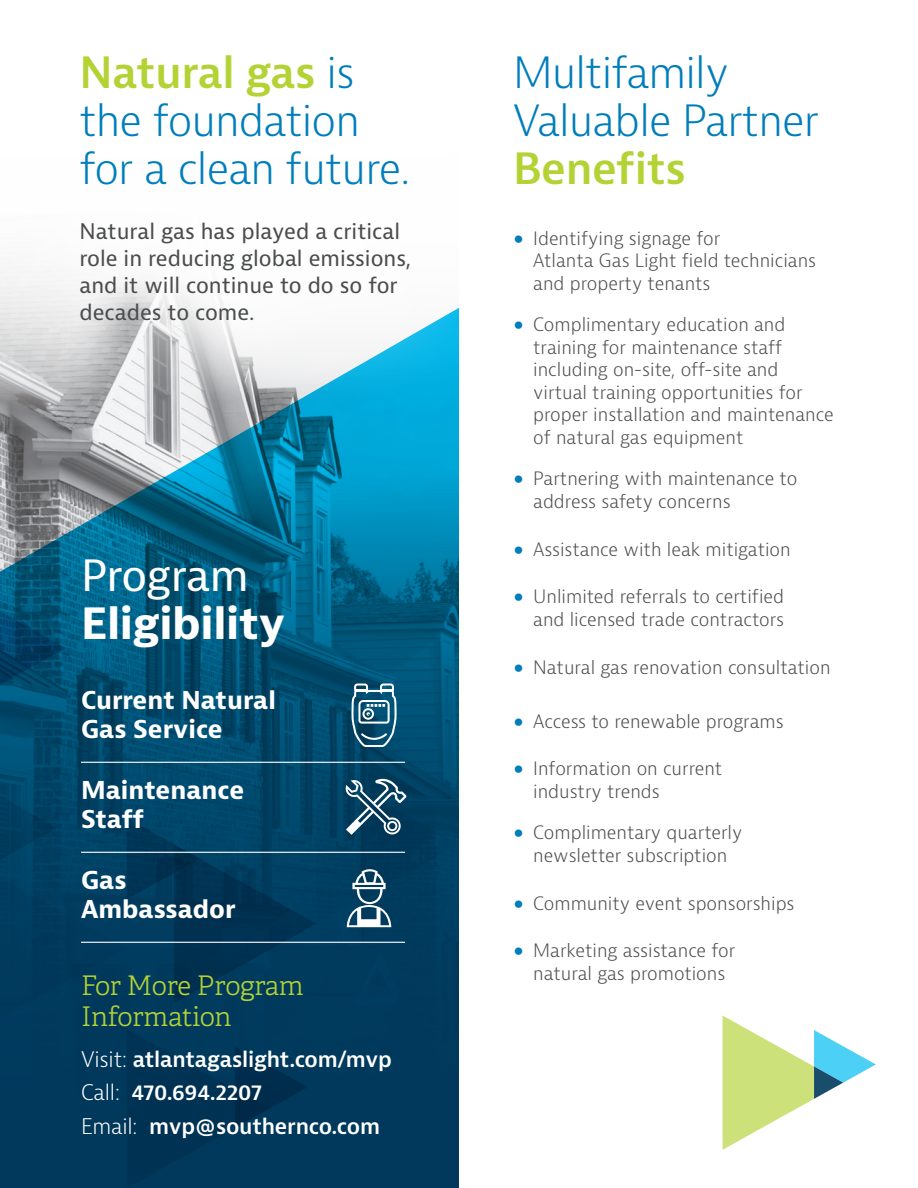
<style>
.page{position:relative;width:918px;height:1188px;background:#fff}
.page>*{position:absolute;margin:0;border:0;box-sizing:border-box;transform-origin:0 0}
.section{font:300 42px/48px "Bernina Sans";letter-spacing:-.02em;color:#007dbb}
.section-2{font:700 42px/48px "Bernina Sans";letter-spacing:-.01em;color:#fff}
.sub-header{font:300 27px/31.2px "Adelle";letter-spacing:-.01em;color:#b3d234}
.section-title{font:700 24px/28.8px "Bernina Sans";color:#fff}
.sub-header-2{font:21px/27px "Bernina Sans";color:#4b4c4d}
.sub-header-3{font:600 21px "Bernina Sans";letter-spacing:-.01em;color:#fff}
.t1{font:300 18px/22.5px "Bernina Sans";color:#4b4c4d}
.s1{font-weight:600;color:#b3d234}
.s2{font-weight:400}
.s3{font-weight:300}
.s4{font-family:"Adelle";color:#007dbb}
</style>
<div class="page">
<svg style="left:0;top:434px;width:459px;height:331px;background:#13698a"></svg>
<svg style="left:0;top:569px;width:66px;height:158px;background:#004e71"></svg>
<svg style="left:723px;top:1016px;width:153px;height:134px"></svg>
<div style="left:0;top:0;width:517px;height:434px;background:#fff;opacity:.75"></div>
<hr style="left:81px;top:762px;width:324px;height:1px;background:#fff">
<svg style="left:0;top:765px;width:459px;height:423px;background:#033d5f"></svg>
<svg style="left:351px;top:684px;width:46px;height:63px"></svg>
<p class="section" style="left:80px;top:49px;width:332px"><span class="s1">Natural gas</span> is the foundation for a clean future.</p>
<p class="sub-header-2" style="left:80px;top:218px;width:333px">Natural gas has played a critical role in reducing global emissions, and it will continue to do so for decades to come.</p>
<p class="section-2" style="left:81px;top:552px;width:206px"><span class="s2">Program<br></span>Eligibility</p>
<p class="section-title" style="left:81px;top:687px;width:197px">Current Natural<br>Gas Service</p>
<p class="section-title" style="left:81px;top:777px;width:165px">Maintenance<br>Staff</p>
<p class="section-title" style="left:81px;top:867px;width:156px">Gas<br>Ambassador</p>
<p class="sub-header" style="left:81px;top:970px;width:224px">For More Program<br>Information</p>
<p class="sub-header-3" style="left:81px;top:1045px;width:313px"><span class="s3">Visit:</span> atlantagaslight.com/mvp</p>
<p class="sub-header-3" style="left:81px;top:1079px;width:183px"><span class="s3">Call:</span> 470.694.2207</p>
<p class="sub-header-3" style="left:81px;top:1113px;width:301px"><span class="s3">Email:</span> mvp@southernco.com</p>
<p class="section" style="left:513px;top:49px;width:308px">Multifamily<br>Valuable Partner<br><span class="s1">Benefits</span></p>
<p class="t1" style="left:533px;top:227px;width:285px;text-indent:-20px"><span class="s4">○</span> Identifying signage for<br>Atlanta Gas Light field technicians and property tenants</p>
<p class="t1" style="left:533px;top:314px;width:302px;text-indent:-20px"><span class="s4">○</span> Complimentary education and training for maintenance staff including on-site, off-site and virtual training opportunities for proper installation and maintenance of natural gas equipment</p>
<p class="t1" style="left:533px;top:468px;width:266px;text-indent:-20px"><span class="s4">○</span> Partnering with maintenance to address safety concerns</p>
<p class="t1" style="left:513px;top:538px;width:279px"><span class="s4">○</span> Assistance with leak mitigation</p>
<p class="t1" style="left:513px;top:586px;width:273px;text-align:right"><span class="s4">○</span> Unlimited referrals to certified and licensed trade contractors</p>
<p class="t1" style="left:513px;top:656px;width:319px"><span class="s4">○</span> Natural gas renovation consultation</p>
<p class="t1" style="left:513px;top:710px;width:272px"><span class="s4">○</span> Access to renewable programs</p>
<p class="t1" style="left:533px;top:758px;width:191px;text-indent:-20px"><span class="s4">○</span> Information on current industry trends</p>
<p class="t1" style="left:513px;top:822px;width:231px;text-align:center"><span class="s4">○</span> Complimentary quarterly newsletter subscription</p>
<p class="t1" style="left:513px;top:892px;width:283px"><span class="s4">○</span> Community event sponsorships</p>
<p class="t1" style="left:513px;top:940px;width:224px;text-align:center"><span class="s4">○</span> Marketing assistance for natural gas promotions</p>
</div>
